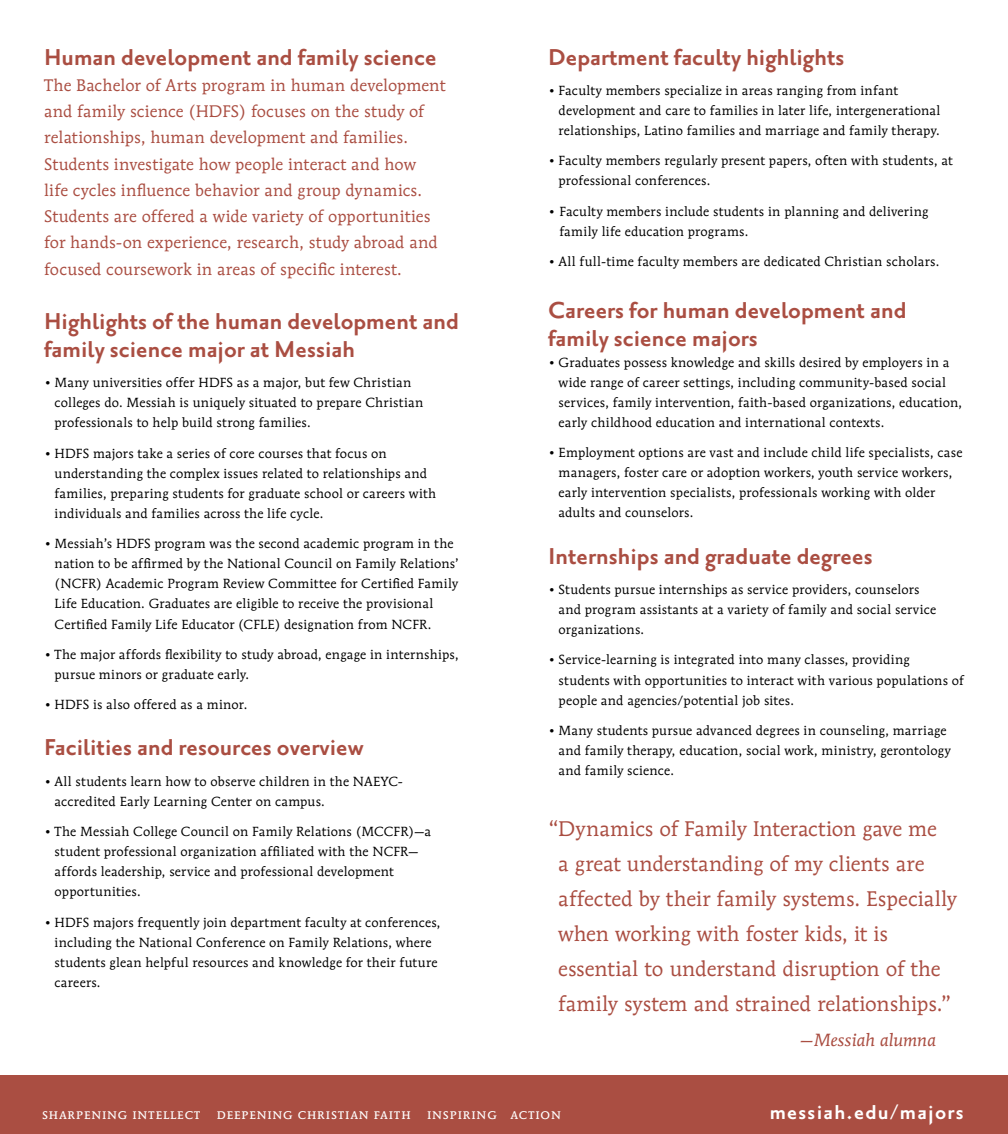
<style>
.page{position:relative;width:1008px;height:1134px;background:#fff}
.page>*{position:absolute;margin:0;border:0;box-sizing:border-box;transform-origin:0 0}
.t1{font:700 28px/28px "Priori San";color:#aa4e42}
.t2{font:700 24.5px "Priori San";letter-spacing:.05em;color:#fff}
.t3{font:21px/35px "Mendoza Roman Std";color:#aa4e42}
.t4{font:italic 17.5px "Mendoza Roman Std";letter-spacing:-.005em;color:#aa4e42}
.t5{font:16.62px/26.2px "Mendoza Roman Std";letter-spacing:.01em;color:#aa4e42}
.t6{font:14.88px "Mendoza Rom ITC Book SC";letter-spacing:.05em;color:#fff}
.t7{font:13.12px/20.1px "Mendoza Roman Std";letter-spacing:.02em;color:#000}
</style>
<div class="page">
<div style="left:0;top:1076px;width:1008px;height:58px;background:#aa4e42"></div>
<h1 class="t1" style="left:44px;top:43px;width:394px">Human development and family science</h1>
<p class="t5" style="left:44px;top:72px;width:403px">The Bachelor of Arts program in human development and family science (HDFS) focuses on the study of relationships, human development and families.<br>Students investigate how people interact and how<br>life cycles influence behavior and group dynamics.<br>Students are offered a wide variety of opportunities for hands-on experience, research, study abroad and focused coursework in areas of specific interest.</p>
<h1 class="t1" style="left:44px;top:307px;width:416px">Highlights of the human development and family science major at Messiah</h1>
<p class="t7" style="left:55px;top:372px;width:370px;text-indent:-10px">• Many universities offer HDFS as a major, but few Christian colleges do. Messiah is uniquely situated to prepare Christian professionals to help build strong families.</p>
<p class="t7" style="left:55px;top:443px;width:383px;text-indent:-10px">• HDFS majors take a series of core courses that focus on understanding the complex issues related to relationships and families, preparing students for graduate school or careers with individuals and families across the life cycle.</p>
<p class="t7" style="left:55px;top:533px;width:406px;text-indent:-10px">• Messiah’s HDFS program was the second academic program in the nation to be affirmed by the National Council on Family Relations’ (NCFR) Academic Program Review Committee for Certified Family Life Education. Graduates are eligible to receive the provisional Certified Family Life Educator (CFLE) designation from NCFR.</p>
<p class="t7" style="left:55px;top:644px;width:406px;text-indent:-10px">• The major affords flexibility to study abroad, engage in internships, pursue minors or graduate early.</p>
<p class="t7" style="left:44px;top:694px;width:205px">• HDFS is also offered as a minor.</p>
<h1 class="t1" style="left:44px;top:734px;width:321px">Facilities and resources overview</h1>
<p class="t7" style="left:55px;top:771px;width:350px;text-indent:-10px">• All students learn how to observe children in the NAEYC&shy;accredited Early Learning Center on campus.</p>
<p class="t7" style="left:55px;top:821px;width:378px;text-indent:-10px">• The Messiah College Council on Family Relations (MCCFR)—a student professional organization affiliated with the NCFR— affords leadership, service and professional development opportunities.</p>
<p class="t7" style="left:55px;top:912px;width:387px;text-indent:-10px">• HDFS majors frequently join department faculty at conferences, including the National Conference on Family Relations, where students glean helpful resources and knowledge for their future careers.</p>
<h1 class="t1" style="left:548px;top:43px;width:298px">Department faculty highlights</h1>
<p class="t7" style="left:559px;top:80px;width:383px;text-indent:-10px">• Faculty members specialize in areas ranging from infant development and care to families in later life, intergenerational relationships, Latino families and marriage and family therapy.</p>
<p class="t7" style="left:559px;top:151px;width:396px;text-indent:-10px">• Faculty members regularly present papers, often with students, at professional conferences.</p>
<p class="t7" style="left:559px;top:201px;width:371px;text-indent:-11px">• Faculty members include students in planning and delivering family life education programs.</p>
<p class="t7" style="left:548px;top:251px;width:393px">• All full-time faculty members are dedicated Christian scholars.</p>
<h1 class="t1" style="left:548px;top:297px;width:360px">Careers for human development and family science majors</h1>
<p class="t7" style="left:559px;top:352px;width:405px;text-indent:-10px">• Graduates possess knowledge and skills desired by employers in a wide range of career settings, including community-based social services, family intervention, faith-based organizations, education, early childhood education and international contexts.</p>
<p class="t7" style="left:559px;top:442px;width:405px;text-indent:-10px">• Employment options are vast and include child life specialists, case managers, foster care or adoption workers, youth service workers, early intervention specialists, professionals working with older adults and counselors.</p>
<h1 class="t1" style="left:548px;top:542px;width:326px">Internships and graduate degrees</h1>
<p class="t7" style="left:559px;top:579px;width:379px;text-indent:-10px">• Students pursue internships as service providers, counselors and program assistants at a variety of family and social service organizations.</p>
<p class="t7" style="left:559px;top:650px;width:407px;text-indent:-10px">• Service-learning is integrated into many classes, providing students with opportunities to interact with various populations of people and agencies/potential job sites.</p>
<p class="t7" style="left:559px;top:720px;width:394px;text-indent:-10px">• Many students pursue advanced degrees in counseling, marriage and family therapy, education, social work, ministry, gerontology and family science.</p>
<p class="t3" style="left:558px;top:811px;width:400px;text-indent:-10px">“Dynamics of Family Interaction gave me<br>a great understanding of my clients are affected by their family systems. Especially when working with foster kids, it is essential to understand disruption of the family system and strained relationships.”</p>
<h3 class="t4" style="left:800px;top:1029px;width:138px">—Messiah alumna</h3>
<p class="t6" style="left:42px;top:1105px;width:520px">sharpening intellect deepening christian faith inspiring action</p>
<h2 class="t2" style="left:770px;top:1099px;width:195px">messiah.edu/majors</h2>
</div>
